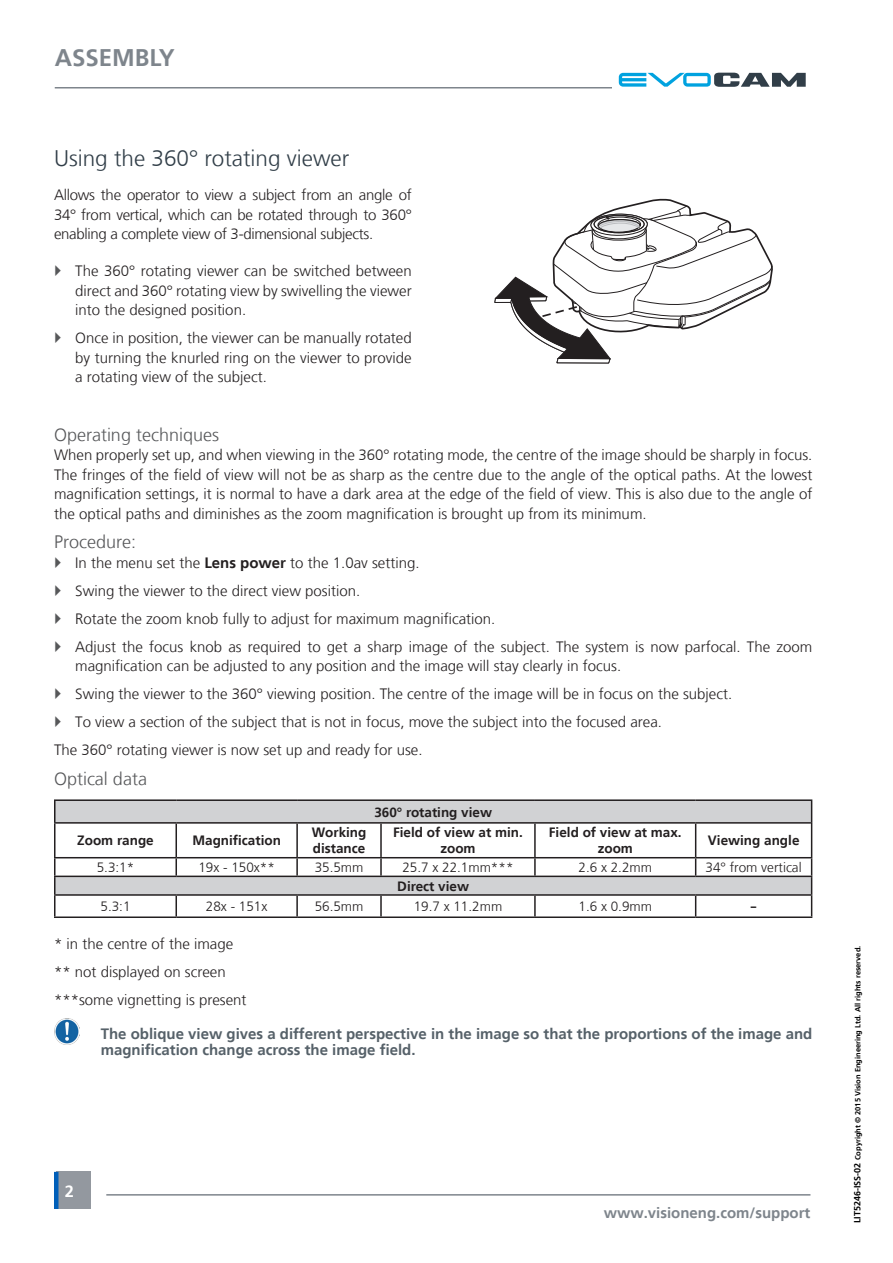
<style>
.page{position:relative;width:893px;height:1263px;background:#fff}
.page>*{position:absolute;margin:0;border:0;box-sizing:border-box;transform-origin:0 0}
.Left_Header{font:700 24px "Frutiger LT";color:#7e858c}
.Mainheading{font:300 22.5px "Frutiger LT";color:#313e48}
.Subheading{font:300 18px "Frutiger LT";color:#57585a}
.Default{font:18px "Verdana";color:#231f20}
.Page_number_right{font:700 16.5px "Frutiger LT";color:#fff}
.Body_Text{font:300 15px/19.5px "Frutiger LT";color:#231f20;text-align:justify}
.Note{font:700 15px/16.5px "Frutiger LT";color:#566169}
.t1{font:700 15px "Frutiger LT";color:#7e858c}
.Table_Header{font:700 13.5px/16.2px "Frutiger LT";color:#231f20;text-align:center}
.Table_text{font:300 13.5px "Frutiger LT";color:#231f20}
.t2{font:700 7.5px "Frutiger LT";color:#000}
.s1{font-weight:700}
.s2{font-size:9px}
</style>
<div class="page">
<hr style="left:55px;top:87px;width:756px;height:1px;background:#7e858c">
<hr style="left:106px;top:1194px;width:704px;height:1px;background:#7e858c">
<div style="left:56px;top:1172px;width:35px;height:37px;background:#93989f"></div>
<hr style="left:54px;top:1172px;width:4px;height:37px;background:#005fb9">
<div style="left:612px;top:73px;width:200px;height:21px;background:#fff"></div>
<svg style="left:619px;top:73px;width:187px;height:14px"></svg>
<svg style="left:495px;top:198px;width:277px;height:165px"></svg>
<svg style="left:56px;top:801px;width:755px;height:93px"></svg>
<hr style="left:54px;top:799px;width:122px;height:2px;background:#211d1e">
<hr style="left:54px;top:801px;width:2px;height:21px;background:#211d1e">
<hr style="left:176px;top:799px;width:121px;height:2px;background:#211d1e">
<hr style="left:297px;top:799px;width:84px;height:2px;background:#211d1e">
<hr style="left:381px;top:799px;width:154px;height:2px;background:#211d1e">
<hr style="left:535px;top:799px;width:161px;height:2px;background:#211d1e">
<hr style="left:696px;top:799px;width:116px;height:2px;background:#211d1e">
<svg style="left:811px;top:801px;width:1px;height:22px"></svg>
<hr style="left:54px;top:822px;width:122px;height:2px;background:#211d1e">
<hr style="left:176px;top:822px;width:121px;height:2px;background:#211d1e">
<hr style="left:297px;top:822px;width:84px;height:2px;background:#211d1e">
<hr style="left:381px;top:822px;width:154px;height:2px;background:#211d1e">
<hr style="left:535px;top:822px;width:161px;height:2px;background:#211d1e">
<hr style="left:696px;top:822px;width:115px;height:2px;background:#211d1e">
<hr style="left:54px;top:824px;width:2px;height:33px;background:#231f20">
<hr style="left:175px;top:824px;width:2px;height:33px;background:#231f20">
<hr style="left:296px;top:824px;width:2px;height:33px;background:#231f20">
<hr style="left:380px;top:824px;width:2px;height:33px;background:#231f20">
<hr style="left:534px;top:824px;width:2px;height:33px;background:#231f20">
<hr style="left:695px;top:824px;width:1px;height:33px;background:#231f20">
<hr style="left:811px;top:823px;width:1px;height:34px;background:#231f20">
<hr style="left:54px;top:857px;width:122px;height:1px;background:#231f20">
<hr style="left:176px;top:857px;width:121px;height:1px;background:#231f20">
<svg style="left:175px;top:858px;width:2px;height:17px"></svg>
<hr style="left:297px;top:857px;width:84px;height:1px;background:#231f20">
<svg style="left:296px;top:858px;width:2px;height:17px"></svg>
<hr style="left:381px;top:857px;width:154px;height:1px;background:#231f20">
<svg style="left:380px;top:858px;width:2px;height:17px"></svg>
<hr style="left:535px;top:857px;width:161px;height:1px;background:#231f20">
<svg style="left:534px;top:858px;width:2px;height:17px"></svg>
<hr style="left:696px;top:857px;width:116px;height:1px;background:#231f20">
<svg style="left:695px;top:858px;width:1px;height:17px"></svg>
<hr style="left:54px;top:875px;width:122px;height:2px;background:#231f20">
<svg style="left:54px;top:858px;width:2px;height:36px"></svg>
<hr style="left:176px;top:875px;width:121px;height:2px;background:#231f20">
<hr style="left:297px;top:875px;width:84px;height:2px;background:#231f20">
<hr style="left:381px;top:875px;width:154px;height:2px;background:#231f20">
<hr style="left:535px;top:875px;width:161px;height:2px;background:#231f20">
<hr style="left:696px;top:875px;width:116px;height:2px;background:#231f20">
<hr style="left:54px;top:894px;width:122px;height:2px;background:#231f20">
<hr style="left:54px;top:896px;width:2px;height:20px;background:#231f20">
<hr style="left:176px;top:894px;width:121px;height:2px;background:#231f20">
<hr style="left:175px;top:896px;width:2px;height:20px;background:#231f20">
<hr style="left:297px;top:894px;width:84px;height:2px;background:#231f20">
<hr style="left:296px;top:896px;width:2px;height:20px;background:#231f20">
<hr style="left:381px;top:894px;width:154px;height:2px;background:#231f20">
<hr style="left:380px;top:896px;width:2px;height:20px;background:#231f20">
<hr style="left:535px;top:894px;width:161px;height:2px;background:#231f20">
<hr style="left:534px;top:896px;width:2px;height:20px;background:#231f20">
<hr style="left:696px;top:894px;width:116px;height:2px;background:#231f20">
<svg style="left:695px;top:896px;width:1px;height:20px"></svg>
<svg style="left:811px;top:858px;width:1px;height:58px"></svg>
<hr style="left:54px;top:916px;width:122px;height:2px;background:#231f20">
<hr style="left:176px;top:916px;width:121px;height:2px;background:#231f20">
<hr style="left:297px;top:916px;width:84px;height:2px;background:#231f20">
<hr style="left:381px;top:916px;width:154px;height:2px;background:#231f20">
<hr style="left:535px;top:916px;width:161px;height:2px;background:#231f20">
<hr style="left:696px;top:916px;width:116px;height:2px;background:#231f20">
<img style="left:54px;top:1019px;width:26px;height:25px">
<p class="Left_Header" style="left:55px;top:44px;width:122px">ASSEMBLY</p>
<p class="Mainheading" style="left:54px;top:145px;width:297px">Using the 360° rotating viewer</p>
<p class="Body_Text" style="left:54px;top:185px;width:359px">Allows the operator to view a subject from an angle of 34° from vertical, which can be rotated through to 360° enabling a complete view of 3-dimensional subjects.</p>
<p class="Body_Text" style="left:75px;top:261px;width:338px">The 360° rotating viewer can be switched between direct and 360° rotating view by swivelling the viewer into the designed position.</p>
<p class="Body_Text" style="left:75px;top:328px;width:338px">Once in position, the viewer can be manually rotated by turning the knurled ring on the viewer to provide a rotating view of the subject.</p>
<p class="Subheading" style="left:54px;top:424px;width:167px">Operating techniques</p>
<p class="Body_Text" style="left:54px;top:446px;width:760px">When properly set up, and when viewing in the 360° rotating mode, the centre of the image should be sharply in focus.<br>The fringes of the field of view will not be as sharp as the centre due to the angle of the optical paths. At the lowest magnification settings, it is normal to have a dark area at the edge of the field of view. This is also due to the angle of the optical paths and diminishes as the zoom magnification is brought up from its minimum.</p>
<p class="Subheading" style="left:54px;top:532px;width:84px">Procedure:</p>
<p class="Body_Text" style="left:75px;top:553px;width:346px">In the menu set the <span class="s1">Lens power</span> to the 1.0av setting.</p>
<p class="Body_Text" style="left:75px;top:581px;width:287px">Swing the viewer to the direct view position.</p>
<p class="Body_Text" style="left:75px;top:609px;width:422px">Rotate the zoom knob fully to adjust for maximum magnification.</p>
<p class="Body_Text" style="left:75px;top:637px;width:739px">Adjust the focus knob as required to get a sharp image of the subject. The system is now parfocal. The zoom magnification can be adjusted to any position and the image will stay clearly in focus.</p>
<p class="Body_Text" style="left:75px;top:685px;width:658px">Swing the viewer to the 360° viewing position. The centre of the image will be in focus on the subject.</p>
<p class="Body_Text" style="left:75px;top:713px;width:588px">To view a section of the subject that is not in focus, move the subject into the focused area.</p>
<p class="Body_Text" style="left:54px;top:741px;width:370px">The 360° rotating viewer is now set up and ready for use.</p>
<p class="Subheading" style="left:54px;top:768px;width:94px">Optical data</p>
<p class="Table_Header" style="left:374px;top:804px;width:119px">360° rotating view</p>
<p class="Table_Header" style="left:77px;top:833px;width:78px">Zoom range</p>
<p class="Table_Header" style="left:192px;top:833px;width:90px">Magnification</p>
<p class="Table_Header" style="left:312px;top:824px;width:56px;text-align:left">Working distance</p>
<p class="Table_Header" style="left:393px;top:824px;width:131px">Field of view at min. zoom</p>
<p class="Table_Header" style="left:549px;top:824px;width:134px">Field of view at max. zoom</p>
<p class="Table_Header" style="left:708px;top:833px;width:93px">Viewing angle</p>
<p class="Table_text" style="left:97px;top:860px;width:39px">5.3:1*</p>
<p class="Table_text" style="left:198px;top:860px;width:78px">19x - 150x**</p>
<p class="Table_text" style="left:315px;top:860px;width:50px">35.5mm</p>
<p class="Table_text" style="left:402px;top:860px;width:113px">25.7 x 22.1mm***</p>
<p class="Table_text" style="left:578px;top:860px;width:75px">2.6 x 2.2mm</p>
<p class="Table_text" style="left:706px;top:860px;width:98px">34° from vertical</p>
<p class="Table_Header" style="left:397px;top:878px;width:73px">Direct view</p>
<p class="Table_text" style="left:100px;top:899px;width:32px">5.3:1</p>
<p class="Table_text" style="left:206px;top:899px;width:63px">28x - 151x</p>
<p class="Table_text" style="left:315px;top:899px;width:50px">56.5mm</p>
<p class="Table_text" style="left:414px;top:899px;width:90px">19.7 x 11.2mm</p>
<p class="Table_text" style="left:578px;top:899px;width:75px">1.6 x 0.9mm</p>
<p class="Default" style="left:750px;top:894px;width:10px">-</p>
<p class="Body_Text" style="left:54px;top:934px;width:181px">* in the centre of the image</p>
<p class="Body_Text" style="left:54px;top:962px;width:173px">** not displayed on screen</p>
<p class="Body_Text" style="left:54px;top:990px;width:194px">***some vignetting is present</p>
<p class="Note" style="left:101px;top:1025px;width:713px">The oblique view gives a different perspective in the image so that the proportions of the image and magnification change across the image field.</p>
<p class="Page_number_right" style="left:65px;top:1181px;width:11px">2</p>
<p class="t1" style="left:604px;top:1203px;width:208px">www.visioneng.com/support</p>
<p class="t2" style="left:853px;top:1223px;width:279px;rotate:-90deg"><span class="s2">LIT5246-ISS-02</span> Copyright © 2015 Vision Engineering Ltd. All rights reserved.</p>
</div>
